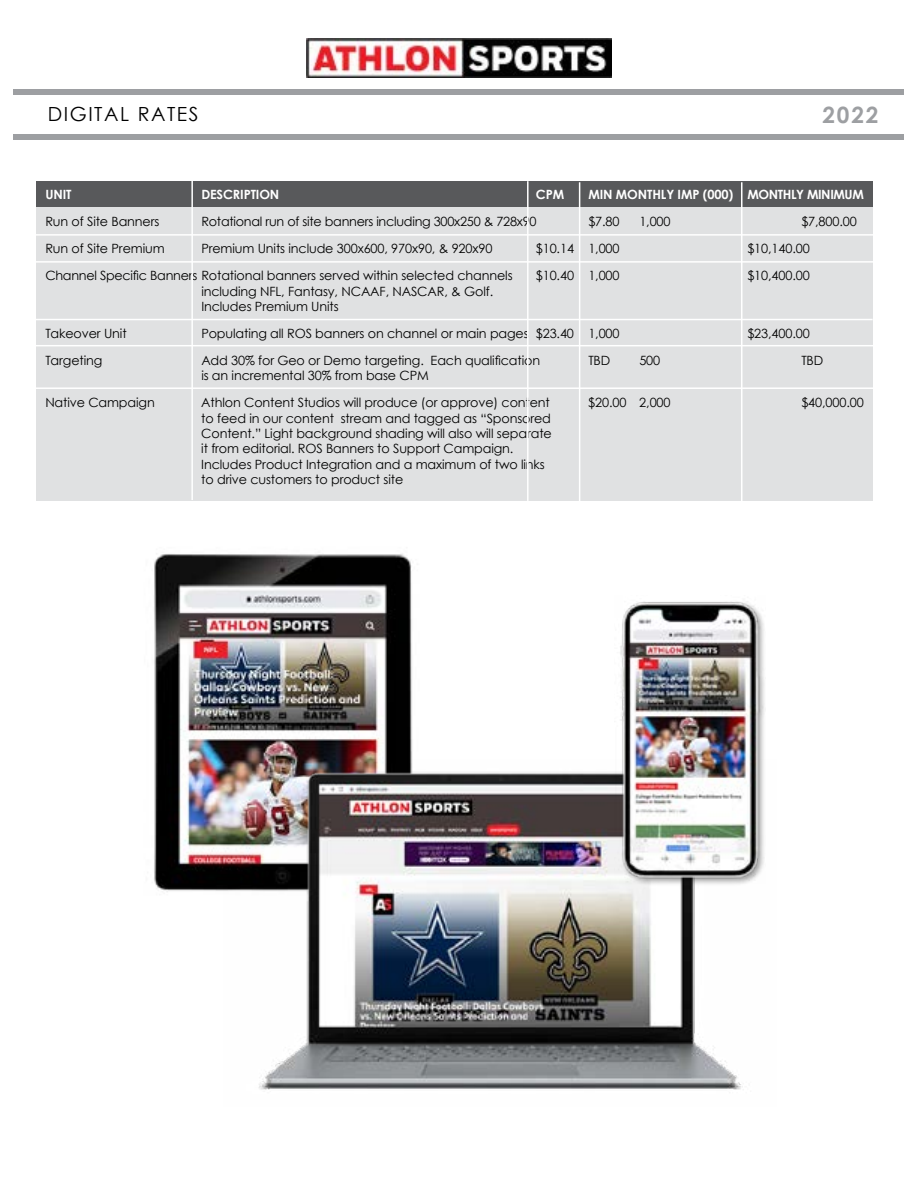
<style>
.page{position:relative;width:918px;height:1188px;background:#fff}
.page>*{position:absolute;margin:0;border:0;box-sizing:border-box;transform-origin:0 0}
.t1{font:700 22.5px "Century Gothic";color:#9d9fa2}
.t2{font:19.5px "Century Gothic";letter-spacing:.08em;color:#000}
.t3{font:12.75px/15.3px "Century Gothic";letter-spacing:-.01em;color:#000}
.t4{font:700 12.75px "Century Gothic";letter-spacing:-.01em;color:#fff}
</style>
<div class="page">
<div style="left:36px;top:189px;width:837px;height:312px;background:#e0e1e2"></div>
<div style="left:36px;top:181px;width:837px;height:26px;background:#58595b"></div>
<hr style="left:191px;top:180px;width:2px;height:320px;background:#fff">
<hr style="left:527px;top:181px;width:2px;height:320px;background:#fff">
<hr style="left:579px;top:182px;width:1px;height:320px;background:#fff">
<hr style="left:741px;top:182px;width:1px;height:320px;background:#fff">
<hr style="left:36px;top:234px;width:838px;height:2px;background:#fff">
<hr style="left:36px;top:261px;width:838px;height:2px;background:#fff">
<hr style="left:35px;top:319px;width:838px;height:1px;background:#fff">
<hr style="left:36px;top:345px;width:838px;height:1px;background:#fff">
<hr style="left:36px;top:387px;width:838px;height:2px;background:#fff">
<div style="left:14px;top:89px;width:890px;height:6px;background:#9d9fa2"></div>
<div style="left:14px;top:134px;width:890px;height:6px;background:#9d9fa2"></div>
<img style="left:306px;top:38px;width:306px;height:39px">
<img style="left:154px;top:554px;width:259px;height:338px">
<img style="left:223px;top:759px;width:520px;height:331px">
<img style="left:614px;top:601px;width:151px;height:283px">
<h2 class="t2" style="left:48px;top:101px;width:152px">DIGITAL RATES</h2>
<h1 class="t1" style="left:823px;top:101px;width:57px">2022</h1>
<p class="t4" style="left:45px;top:187px;width:28px">UNIT</p>
<p class="t4" style="left:201px;top:187px;width:80px">DESCRIPTION</p>
<p class="t4" style="left:536px;top:187px;width:30px">CPM</p>
<p class="t4" style="left:588px;top:187px;width:277px">MIN MONTHLY IMP (000) MONTHLY MINIMUM</p>
<p class="t3" style="left:45px;top:214px;width:116px">Run of Site Banners</p>
<p class="t3" style="left:201px;top:214px;width:337px">Rotational run of site banners including 300x250 &amp; 728x90</p>
<p class="t3" style="left:588px;top:214px;width:33px">$7.80</p>
<p class="t3" style="left:639px;top:214px;width:33px">1,000</p>
<p class="t3" style="left:801px;top:214px;width:57px">$7,800.00</p>
<p class="t3" style="left:45px;top:241px;width:121px">Run of Site Premium</p>
<p class="t3" style="left:201px;top:241px;width:293px">Premium Units include 300x600, 970x90, &amp; 920x90</p>
<p class="t3" style="left:536px;top:241px;width:85px">$10.14 1,000</p>
<p class="t3" style="left:747px;top:241px;width:64px">$10,140.00</p>
<p class="t3" style="left:45px;top:268px;width:469px">Channel Specific Banners Rotational banners served within selected channels</p>
<p class="t3" style="left:536px;top:268px;width:85px">$10.40 1,000</p>
<p class="t3" style="left:747px;top:268px;width:64px">$10,400.00</p>
<p class="t3" style="left:201px;top:283px;width:293px">including NFL, Fantasy, NCAAF, NASCAR, &amp; Golf.<br>Includes Premium Units</p>
<p class="t3" style="left:45px;top:326px;width:83px">Takeover Unit</p>
<p class="t3" style="left:201px;top:326px;width:420px">Populating all ROS banners on channel or main pages $23.40 1,000</p>
<p class="t3" style="left:747px;top:326px;width:64px">$23,400.00</p>
<p class="t3" style="left:45px;top:353px;width:59px">Targeting</p>
<p class="t3" style="left:201px;top:353px;width:340px">Add 30% for Geo or Demo targeting. Each qualification</p>
<p class="t3" style="left:588px;top:353px;width:23px">TBD</p>
<p class="t3" style="left:639px;top:353px;width:22px">500</p>
<p class="t3" style="left:801px;top:353px;width:23px">TBD</p>
<p class="t3" style="left:201px;top:368px;width:229px">is an incremental 30% from base CPM</p>
<p class="t3" style="left:45px;top:395px;width:111px">Native Campaign</p>
<p class="t3" style="left:201px;top:395px;width:350px">Athlon Content Studios will produce (or approve) content</p>
<p class="t3" style="left:588px;top:395px;width:84px">$20.00 2,000</p>
<p class="t3" style="left:801px;top:395px;width:64px">$40,000.00</p>
<p class="t3" style="left:201px;top:410px;width:352px">to feed in our content stream and tagged as “Sponsored Content.” Light background shading will also will separate it from editorial. ROS Banners to Support Campaign.<br>Includes Product Integration and a maximum of two links to drive customers to product site</p>
</div>
